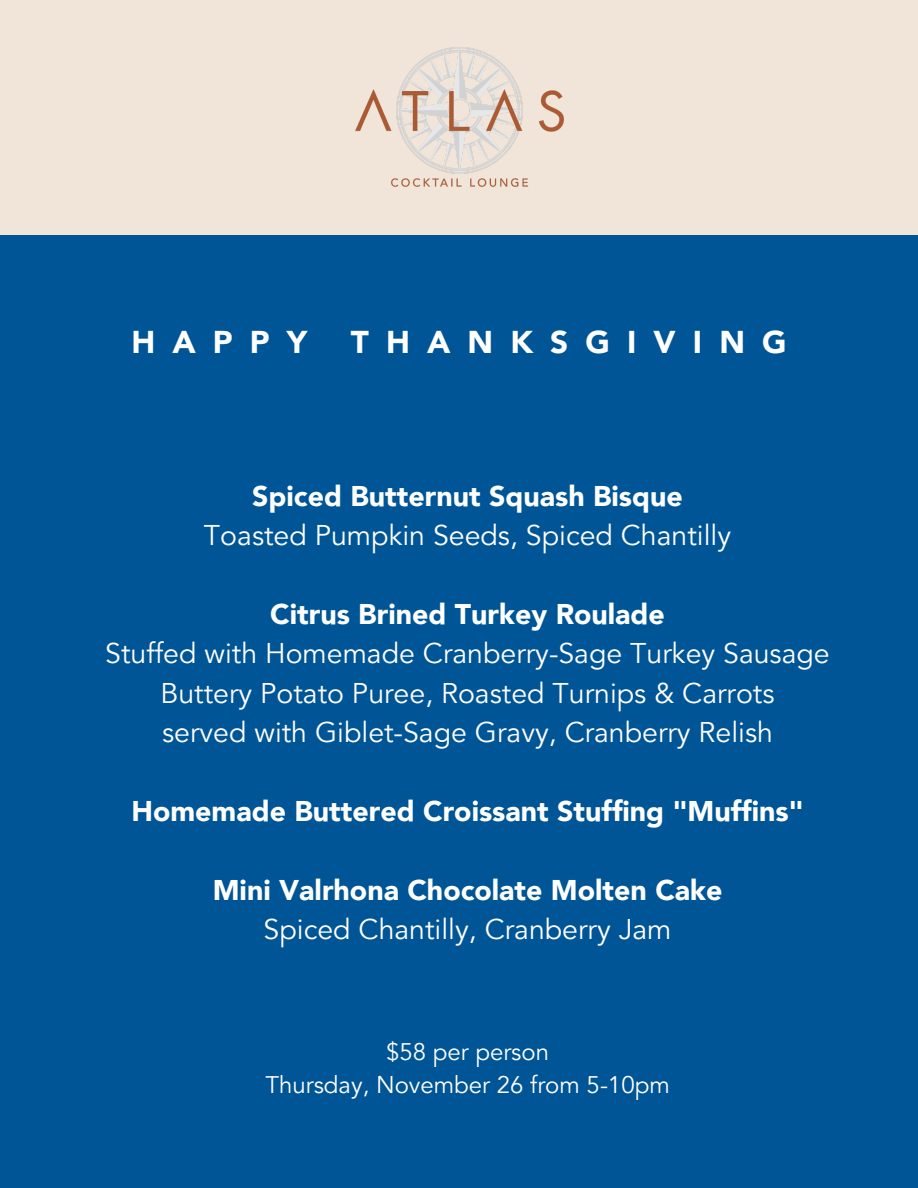
<style>
.page{position:relative;width:918px;height:1188px;background:#005596}
.page>*{position:absolute;margin:0;border:0;box-sizing:border-box;transform-origin:0 0}
.t1{font:900 31.5px "Avenir";letter-spacing:.545em;color:#fff}
.t2{font:28.5px/39.3px "Avenir";color:#fff;text-align:center}
.t3{font:900 28.5px "Avenir";color:#fff}
.t4{font:24px/32.7px "Avenir";color:#fff;text-align:center}
</style>
<div class="page">
<div style="left:0;top:0;width:918px;height:234px;background:#f0e5d8"></div>
<img style="left:355px;top:47px;width:208px;height:140px">
<p class="t1" style="left:131px;top:329px;width:177px">HAPPY</p>
<p class="t1" style="left:351px;top:329px;width:437px">THANKSGIVING</p>
<p class="t3" style="left:252px;top:484px;width:432px">Spiced Butternut Squash Bisque</p>
<p class="t2" style="left:204px;top:517px;width:529px">Toasted Pumpkin Seeds, Spiced Chantilly</p>
<p class="t3" style="left:270px;top:603px;width:396px">Citrus Brined Turkey Roulade</p>
<p class="t2" style="left:105px;top:635px;width:726px">Stuffed with Homemade Cranberry-Sage Turkey Sausage<br>Buttery Potato Puree, Roasted Turnips &amp; Carrots<br>served with Giblet-Sage Gravy, Cranberry Relish</p>
<p class="t3" style="left:131px;top:799px;width:674px">Homemade Buttered Croissant Stuffing "Muffins"</p>
<p class="t3" style="left:213px;top:878px;width:511px">Mini Valrhona Chocolate Molten Cake</p>
<p class="t2" style="left:264px;top:911px;width:409px">Spiced Chantilly, Cranberry Jam</p>
<p class="t4" style="left:265px;top:1037px;width:406px">$58 per person<br>Thursday, November 26 from 5-10pm</p>
</div>
